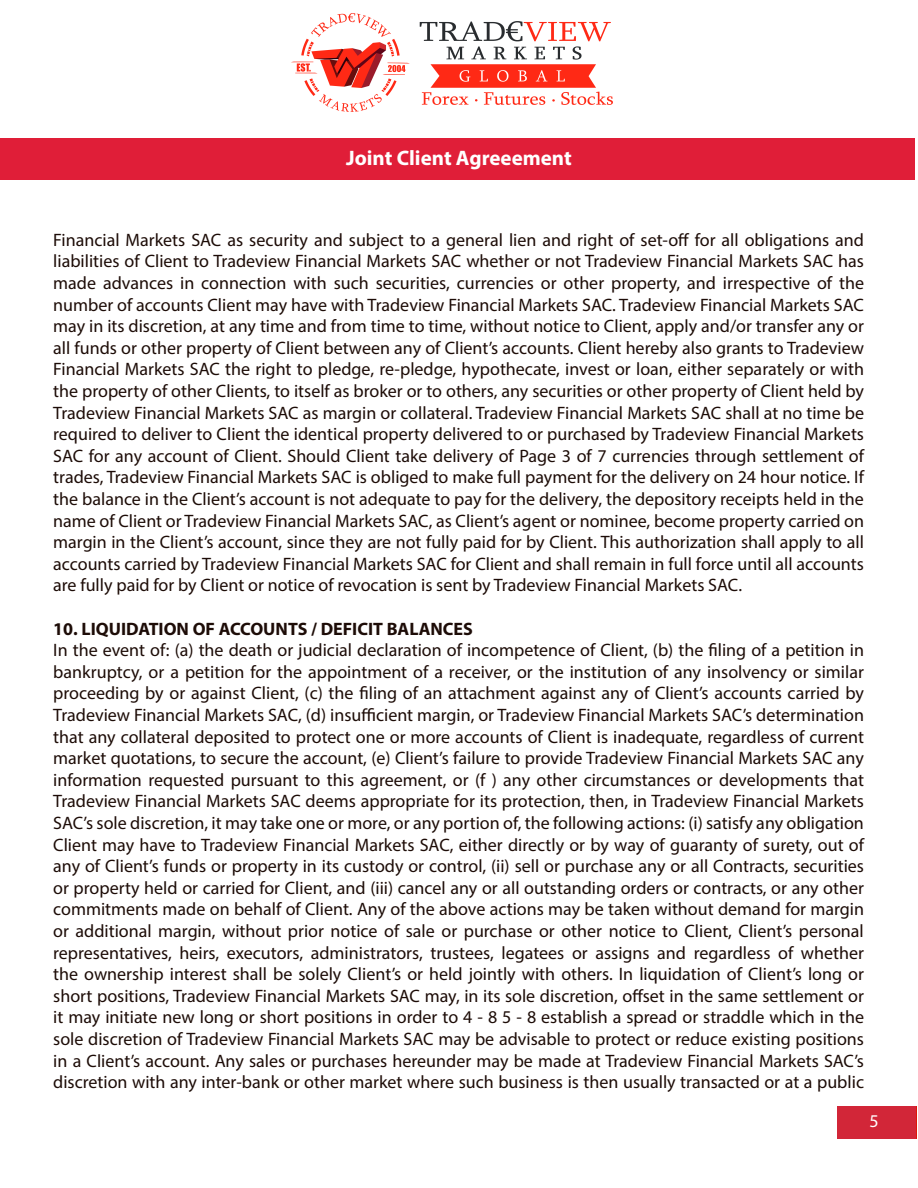
<style>
.page{position:relative;width:918px;height:1188px;background:#fff}
.page>*{position:absolute;margin:0;border:0;box-sizing:border-box;transform-origin:0 0}
.t1{font:700 21px "Myriad Pro";color:#fff}
.t2{font:18px/21.6px "Myriad Pro";color:#1d0c07;text-align:justify}
.t3{font:700 18px "Myriad Pro";color:#1d0c07}
.t4{font:18px "Myriad Pro";color:#fff}
</style>
<div class="page">
<div style="left:837px;top:1106px;width:78px;height:32px;background:#d22638"></div>
<div style="left:0;top:138px;width:915px;height:42px;background:#e01e38"></div>
<img style="left:292px;top:13px;width:321px;height:99px">
<p class="t1" style="left:346px;top:144px;width:227px">Joint Client Agreeement</p>
<p class="t2" style="left:53px;top:229px;width:812px">Financial Markets SAC as security and subject to a general lien and right of set-off for all obligations and liabilities of Client to Tradeview Financial Markets SAC whether or not Tradeview Financial Markets SAC has made advances in connection with such securities, currencies or other property, and irrespective of the number of accounts Client may have with Tradeview Financial Markets SAC. Tradeview Financial Markets SAC may in its discretion, at any time and from time to time, without notice to Client, apply and/or transfer any or all funds or other property of Client between any of Client’s accounts. Client hereby also grants to Tradeview Financial Markets SAC the right to pledge, re-pledge, hypothecate, invest or loan, either separately or with the property of other Clients, to itself as broker or to others, any securities or other property of Client held by Tradeview Financial Markets SAC as margin or collateral. Tradeview Financial Markets SAC shall at no time be required to deliver to Client the identical property delivered to or purchased by Tradeview Financial Markets SAC for any account of Client. Should Client take delivery of Page 3 of 7 currencies through settlement of trades, Tradeview Financial Markets SAC is obliged to make full payment for the delivery on 24 hour notice. If the balance in the Client’s account is not adequate to pay for the delivery, the depository receipts held in the name of Client or Tradeview Financial Markets SAC, as Client’s agent or nominee, become property carried on margin in the Client’s account, since they are not fully paid for by Client. This authorization shall apply to all accounts carried by Tradeview Financial Markets SAC for Client and shall remain in full force until all accounts are fully paid for by Client or notice of revocation is sent by Tradeview Financial Markets SAC.</p>
<p class="t3" style="left:53px;top:617px;width:421px">10. LIQUIDATION OF ACCOUNTS / DEFICIT BALANCES</p>
<p class="t2" style="left:53px;top:639px;width:812px">In the event of: (a) the death or judicial declaration of incompetence of Client, (b) the filing of a petition in bankruptcy, or a petition for the appointment of a receiver, or the institution of any insolvency or similar proceeding by or against Client, (c) the filing of an attachment against any of Client’s accounts carried by Tradeview Financial Markets SAC, (d) insufficient margin, or Tradeview Financial Markets SAC’s determination that any collateral deposited to protect one or more accounts of Client is inadequate, regardless of current market quotations, to secure the account, (e) Client’s failure to provide Tradeview Financial Markets SAC any information requested pursuant to this agreement, or (f ) any other circumstances or developments that Tradeview Financial Markets SAC deems appropriate for its protection, then, in Tradeview Financial Markets SAC’s sole discretion, it may take one or more, or any portion of, the following actions: (i) satisfy any obligation Client may have to Tradeview Financial Markets SAC, either directly or by way of guaranty of surety, out of any of Client’s funds or property in its custody or control, (ii) sell or purchase any or all Contracts, securities or property held or carried for Client, and (iii) cancel any or all outstanding orders or contracts, or any other commitments made on behalf of Client. Any of the above actions may be taken without demand for margin or additional margin, without prior notice of sale or purchase or other notice to Client, Client’s personal representatives, heirs, executors, administrators, trustees, legatees or assigns and regardless of whether the ownership interest shall be solely Client’s or held jointly with others. In liquidation of Client’s long or short positions, Tradeview Financial Markets SAC may, in its sole discretion, offset in the same settlement or it may initiate new long or short positions in order to 4 - 8 5 - 8 establish a spread or straddle which in the sole discretion of Tradeview Financial Markets SAC may be advisable to protect or reduce existing positions in a Client’s account. Any sales or purchases hereunder may be made at Tradeview Financial Markets SAC’s discretion with any inter-bank or other market where such business is then usually transacted or at a public</p>
<p class="t4" style="left:871px;top:1110px;width:11px">5</p>
</div>
